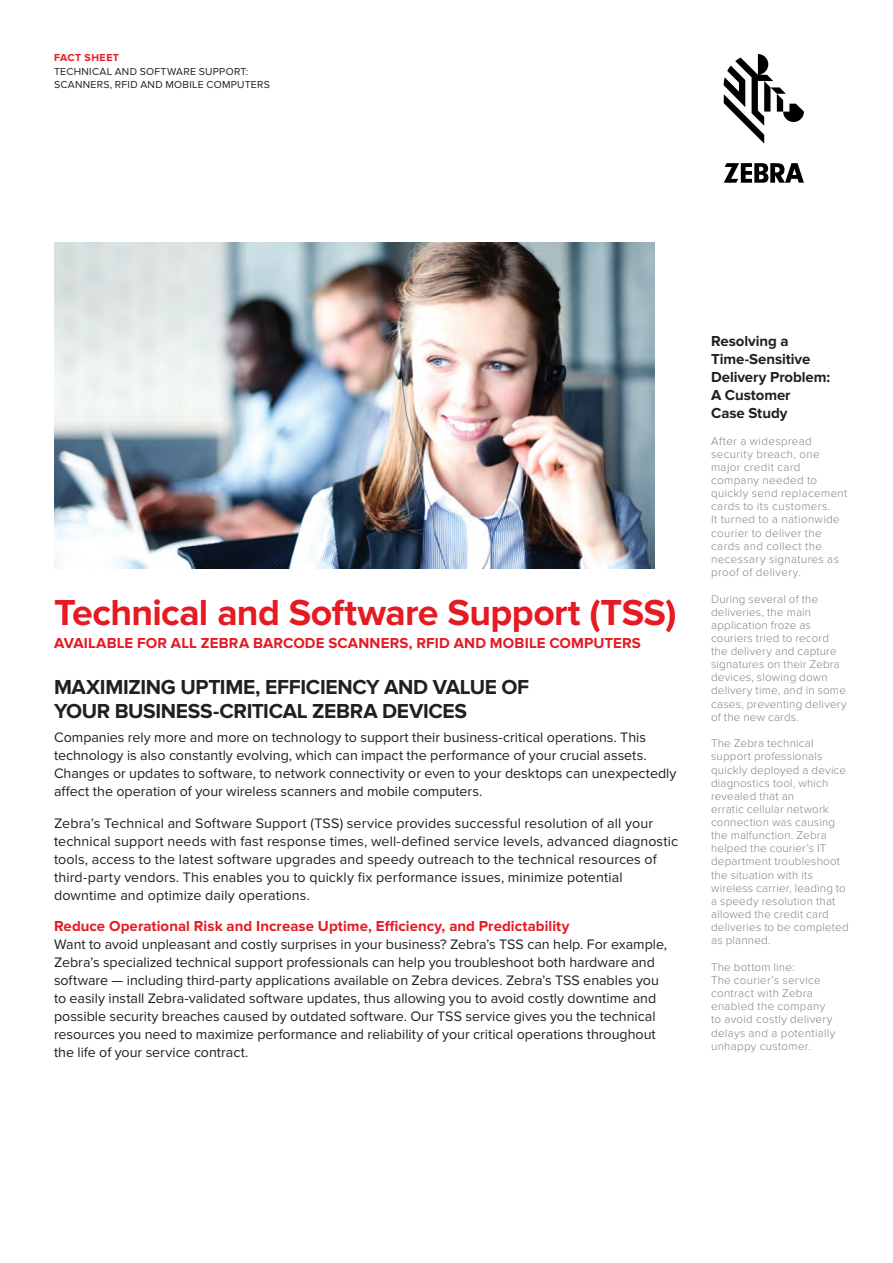
<style>
.page{position:relative;width:893px;height:1263px;background:#fff}
.page>*{position:absolute;margin:0;border:0;box-sizing:border-box;transform-origin:0 0}
.t1{font:700 37.5px "Proxima Nova";letter-spacing:-.015em;color:#e51a23}
.t2{font:700 21px/24px "Proxima Nova";letter-spacing:-.015em;color:#231f20}
.t3{font:700 15px "Proxima Nova";letter-spacing:.005em;color:#e51a23}
.t4{font:700 15px/18px "Proxima Nova";letter-spacing:-.005em;color:#231f20}
.t5{font:14.25px/18px "Proxima Nova";color:#231f20}
.t6{font:300 11.7px/13px "Proxima Nova";letter-spacing:.02em;color:#7e868d}
.t7{font:10.5px/12.8px "Proxima Nova";letter-spacing:.025em;color:#231f20}
.t8{font:700 10.5px "Proxima Nova";letter-spacing:.05em;color:#e51a23}
</style>
<div class="page">
<svg style="left:724px;top:54px;width:80px;height:90px"></svg>
<svg style="left:724px;top:163px;width:80px;height:19px"></svg>
<img style="left:54px;top:242px;width:600px;height:327px">
<p class="t8" style="left:54px;top:51px;width:67px">FACT SHEET</p>
<p class="t7" style="left:54px;top:66px;width:217px">TECHNICAL AND SOFTWARE SUPPORT:<br>SCANNERS, RFID AND MOBILE COMPUTERS</p>
<h1 class="t1" style="left:54px;top:591px;width:624px">Technical and Software Support (TSS)</h1>
<p class="t3" style="left:54px;top:634px;width:588px">AVAILABLE FOR ALL ZEBRA BARCODE SCANNERS, RFID AND MOBILE COMPUTERS</p>
<h2 class="t2" style="left:54px;top:676px;width:477px">MAXIMIZING UPTIME, EFFICIENCY AND VALUE OF<br>YOUR BUSINESS-CRITICAL ZEBRA DEVICES</h2>
<p class="t5" style="left:54px;top:729px;width:624px">Companies rely more and more on technology to support their business-critical operations. This technology is also constantly evolving, which can impact the performance of your crucial assets.<br>Changes or updates to software, to network connectivity or even to your desktops can unexpectedly affect the operation of your wireless scanners and mobile computers.</p>
<p class="t5" style="left:54px;top:814px;width:626px">Zebra’s Technical and Software Support (TSS) service provides successful resolution of all your technical support needs with fast response times, well-defined service levels, advanced diagnostic tools, access to the latest software upgrades and speedy outreach to the technical resources of third-party vendors. This enables you to quickly fix performance issues, minimize potential downtime and optimize daily operations.</p>
<p class="t3" style="left:54px;top:917px;width:517px">Reduce Operational Risk and Increase Uptime, Efficiency, and Predictability</p>
<p class="t5" style="left:54px;top:936px;width:615px">Want to avoid unpleasant and costly surprises in your business? Zebra’s TSS can help. For example, Zebra’s specialized technical support professionals can help you troubleshoot both hardware and software — including third-party applications available on Zebra devices. Zebra’s TSS enables you to easily install Zebra-validated software updates, thus allowing you to avoid costly downtime and possible security breaches caused by outdated software. Our TSS service gives you the technical resources you need to maximize performance and reliability of your critical operations throughout the life of your service contract.</p>
<p class="t4" style="left:711px;top:332px;width:121px">Resolving a<br>Time-Sensitive<br>Delivery Problem:<br>A Customer<br>Case Study</p>
<p class="t6" style="left:711px;top:434px;width:138px">After a widespread security breach, one major credit card company needed to quickly send replacement cards to its customers.<br>It turned to a nationwide courier to deliver the cards and collect the necessary signatures as proof of delivery.</p>
<p class="t6" style="left:711px;top:592px;width:137px">During several of the deliveries, the main application froze as couriers tried to record the delivery and capture signatures on their Zebra devices, slowing down delivery time, and in some cases, preventing delivery of the new cards.</p>
<p class="t6" style="left:711px;top:737px;width:139px">The Zebra technical support professionals quickly deployed a device diagnostics tool, which revealed that an<br>erratic cellular network connection was causing the malfunction. Zebra helped the courier’s IT department troubleshoot the situation with its wireless carrier, leading to a speedy resolution that allowed the credit card deliveries to be completed as planned.</p>
<p class="t6" style="left:711px;top:960px;width:126px">The bottom line:<br>The courier’s service contract with Zebra enabled the company to avoid costly delivery delays and a potentially unhappy customer.</p>
</div>
